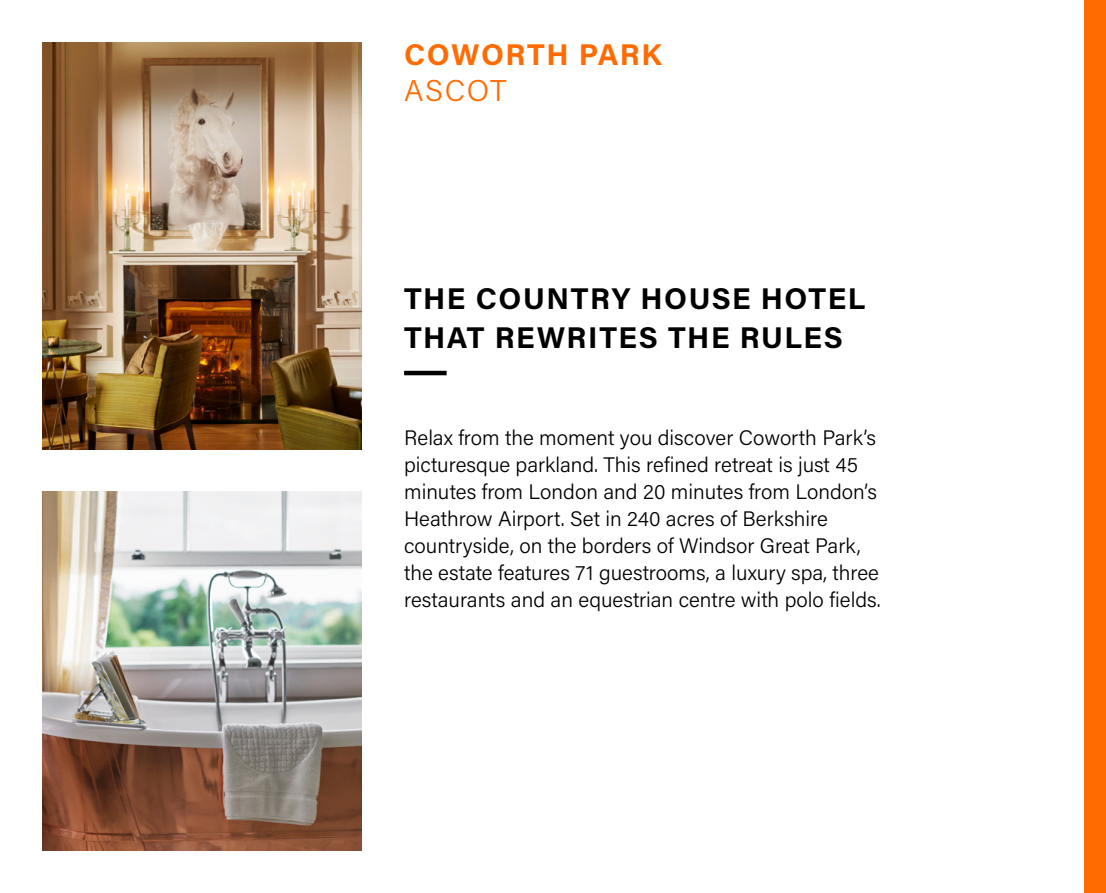
<style>
.page{position:relative;width:1106px;height:893px;background:#fff}
.page>*{position:absolute;margin:0;border:0;box-sizing:border-box;transform-origin:0 0}
.t1{font:700 30px/39px "Acumin Pro";letter-spacing:.05em;color:#000}
.t2{font:700 30px "Acumin Pro";letter-spacing:.05em;color:#ff6b00}
.t3{font:300 30px "Acumin Pro";letter-spacing:.055em;color:#ff6b00}
.t4{font:300 21px/27px "Acumin Pro";color:#000}
</style>
<div class="page">
<div style="left:1084px;top:0;width:22px;height:893px;background:#ff6b00"></div>
<hr style="left:404px;top:371px;width:42px;height:4px;background:#000">
<img style="left:43px;top:43px;width:318px;height:406px">
<img style="left:43px;top:492px;width:318px;height:358px">
<h1 class="t2" style="left:404px;top:33px;width:259px">COWORTH PARK</h1>
<h1 class="t3" style="left:404px;top:69px;width:104px">ASCOT</h1>
<h1 class="t1" style="left:404px;top:278px;width:463px">THE COUNTRY HOUSE HOTEL<br>THAT REWRITES THE RULES</h1>
<p class="t4" style="left:404px;top:423px;width:478px">Relax from the moment you discover Coworth Park’s picturesque parkland. This refined retreat is just 45 minutes from London and 20 minutes from London’s Heathrow Airport. Set in 240 acres of Berkshire countryside, on the borders of Windsor Great Park, the estate features 71 guestrooms, a luxury spa, three restaurants and an equestrian centre with polo fields.</p>
</div>
